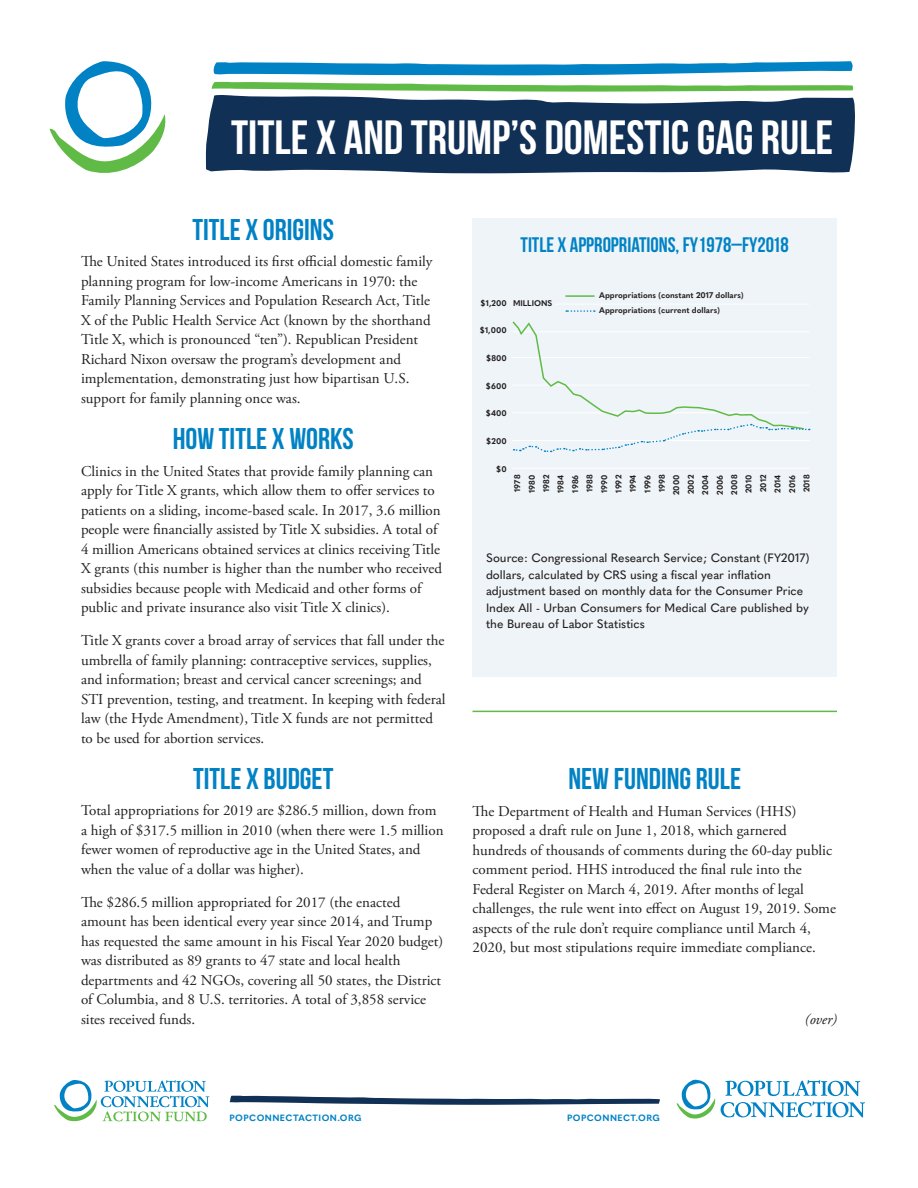
<style>
.page{position:relative;width:918px;height:1188px;background:#fff}
.page>*{position:absolute;margin:0;border:0;box-sizing:border-box;transform-origin:0 0}
.t1{font:48px "Bebas Neue";color:#fff}
.t2{font:30px "Bebas Neue";color:#0082c5}
.t3{font:21px "Bebas Neue";color:#0082c5}
.Body_Copy{font:15px/19.5px "Adobe Garamond Pro";color:#231f20}
.Body_Copy-2{font:italic 15px "Adobe Garamond Pro";color:#231f20}
.Footnote_Text{font:500 12px/16.5px "Quasimoda";color:#231f20}
.t4{font:700 9px "Quasimoda";letter-spacing:.05em;color:#0082c5}
.t5{font:700 8.1px "Quasimoda";color:#231f20}
</style>
<div class="page">
<svg style="left:50px;top:61px;width:116px;height:112px"></svg>
<svg style="left:205px;top:95px;width:650px;height:79px;fill:#113056"></svg>
<svg style="left:213px;top:61px;width:640px;height:14px"></svg>
<svg style="left:211px;top:82px;width:642px;height:10px"></svg>
<svg style="left:230px;top:1096px;width:430px;height:9px"></svg>
<svg style="left:677px;top:1080px;width:188px;height:39px"></svg>
<svg style="left:54px;top:1080px;width:155px;height:42px"></svg>
<div style="left:472px;top:218px;width:365px;height:459px;background:#eef4f7"></div>
<hr style="left:513px;top:468px;width:297px;height:1px;background:#fff">
<hr style="left:555px;top:304px;width:255px;height:1px;background:#fff">
<svg style="left:512px;top:321px;width:298px;height:132px"></svg>
<hr style="left:565px;top:295px;width:30px;height:2px;background:#60bb46">
<svg style="left:566px;top:310px;width:29px;height:2px"></svg>
<hr style="left:472px;top:711px;width:365px;height:1px;background:#60bb46">
<h1 class="t1" style="left:231px;top:111px;width:604px">TITLE X AND TRUMP’S DOMESTIC GAG RULE</h1>
<h2 class="t2" style="left:192px;top:213px;width:143px">TITLE X ORIGINS</h2>
<p class="Body_Copy" style="left:81px;top:253px;width:353px">The United States introduced its first official domestic family planning program for low-income Americans in 1970: the Family Planning Services and Population Research Act, Title X of the Public Health Service Act (known by the shorthand Title X, which is pronounced “ten”). Republican President Richard Nixon oversaw the program’s development and implementation, demonstrating just how bipartisan U.S. support for family planning once was.</p>
<h2 class="t2" style="left:173px;top:423px;width:183px">HOW TITLE X WORKS</h2>
<p class="Body_Copy" style="left:81px;top:462px;width:363px">Clinics in the United States that provide family planning can apply for Title X grants, which allow them to offer services to patients on a sliding, income-based scale. In 2017, 3.6 million people were financially assisted by Title X subsidies. A total of 4 million Americans obtained services at clinics receiving Title X grants (this number is higher than the number who received subsidies because people with Medicaid and other forms of public and private insurance also visit Title X clinics).</p>
<p class="Body_Copy" style="left:81px;top:631px;width:366px">Title X grants cover a broad array of services that fall under the umbrella of family planning: contraceptive services, supplies, and information; breast and cervical cancer screenings; and STI prevention, testing, and treatment. In keeping with federal law (the Hyde Amendment), Title X funds are not permitted to be used for abortion services.</p>
<h2 class="t2" style="left:193px;top:762px;width:142px">TITLE X BUDGET</h2>
<p class="Body_Copy" style="left:81px;top:802px;width:364px">Total appropriations for 2019 are $286.5 million, down from a high of $317.5 million in 2010 (when there were 1.5 million fewer women of reproductive age in the United States, and when the value of a dollar was higher).</p>
<p class="Body_Copy" style="left:81px;top:893px;width:364px">The $286.5 million appropriated for 2017 (the enacted amount has been identical every year since 2014, and Trump has requested the same amount in his Fiscal Year 2020 budget) was distributed as 89 grants to 47 state and local health departments and 42 NGOs, covering all 50 states, the District of Columbia, and 8 U.S. territories. A total of 3,858 service sites received funds.</p>
<h3 class="t3" style="left:521px;top:233px;width:270px">TITLE X APPROPRIATIONS, FY1978–FY2018</h3>
<p class="t5" style="left:480px;top:297px;width:28px">$1,200</p>
<p class="t5" style="left:479px;top:324px;width:29px">$1,000</p>
<p class="t5" style="left:486px;top:352px;width:23px">$800</p>
<p class="t5" style="left:485px;top:380px;width:23px">$600</p>
<p class="t5" style="left:485px;top:407px;width:23px">$400</p>
<p class="t5" style="left:486px;top:435px;width:22px">$200</p>
<p class="t5" style="left:496px;top:463px;width:13px">$0</p>
<p class="t5" style="left:513px;top:297px;width:41px">MILLIONS</p>
<p class="t5" style="left:599px;top:289px;width:146px">Appropriations (constant 2017 dollars)</p>
<p class="t5" style="left:599px;top:304px;width:122px">Appropriations (current dollars)</p>
<p class="t5" style="left:511px;top:492px;width:19px;rotate:-90deg">1978</p>
<p class="t5" style="left:526px;top:493px;width:20px;rotate:-90deg">1980</p>
<p class="t5" style="left:540px;top:492px;width:19px;rotate:-90deg">1982</p>
<p class="t5" style="left:554px;top:493px;width:19px;rotate:-90deg">1984</p>
<p class="t5" style="left:569px;top:493px;width:19px;rotate:-90deg">1986</p>
<p class="t5" style="left:583px;top:492px;width:19px;rotate:-90deg">1988</p>
<p class="t5" style="left:598px;top:493px;width:20px;rotate:-90deg">1990</p>
<p class="t5" style="left:612px;top:493px;width:19px;rotate:-90deg">1992</p>
<p class="t5" style="left:627px;top:492px;width:19px;rotate:-90deg">1994</p>
<p class="t5" style="left:641px;top:493px;width:19px;rotate:-90deg">1996</p>
<p class="t5" style="left:656px;top:492px;width:19px;rotate:-90deg">1998</p>
<p class="t5" style="left:670px;top:495px;width:22px;rotate:-90deg">2000</p>
<p class="t5" style="left:685px;top:494px;width:21px;rotate:-90deg">2002</p>
<p class="t5" style="left:699px;top:495px;width:22px;rotate:-90deg">2004</p>
<p class="t5" style="left:714px;top:495px;width:22px;rotate:-90deg">2006</p>
<p class="t5" style="left:728px;top:495px;width:21px;rotate:-90deg">2008</p>
<p class="t5" style="left:743px;top:493px;width:20px;rotate:-90deg">2010</p>
<p class="t5" style="left:757px;top:492px;width:19px;rotate:-90deg">2012</p>
<p class="t5" style="left:771px;top:493px;width:19px;rotate:-90deg">2014</p>
<p class="t5" style="left:786px;top:493px;width:19px;rotate:-90deg">2016</p>
<p class="t5" style="left:800px;top:492px;width:19px;rotate:-90deg">2018</p>
<p class="Footnote_Text" style="left:486px;top:549px;width:325px">Source: Congressional Research Service; Constant (FY2017) dollars, calculated by CRS using a fiscal year inflation adjustment based on monthly data for the Consumer Price Index All - Urban Consumers for Medical Care published by the Bureau of Labor Statistics</p>
<h2 class="t2" style="left:568px;top:763px;width:174px">NEW FUNDING RULE</h2>
<p class="Body_Copy" style="left:472px;top:802px;width:365px">The Department of Health and Human Services (HHS) proposed a draft rule on June 1, 2018, which garnered hundreds of thousands of comments during the 60-day public comment period. HHS introduced the final rule into the Federal Register on March 4, 2019. After months of legal challenges, the rule went into effect on August 19, 2019. Some aspects of the rule don’t require compliance until March 4, 2020, but most stipulations require immediate compliance.</p>
<p class="Body_Copy-2" style="left:805px;top:1010px;width:34px">(over)</p>
<p class="t4" style="left:230px;top:1111px;width:134px">POPCONNECTACTION.ORG</p>
<p class="t4" style="left:567px;top:1111px;width:94px">POPCONNECT.ORG</p>
</div>
